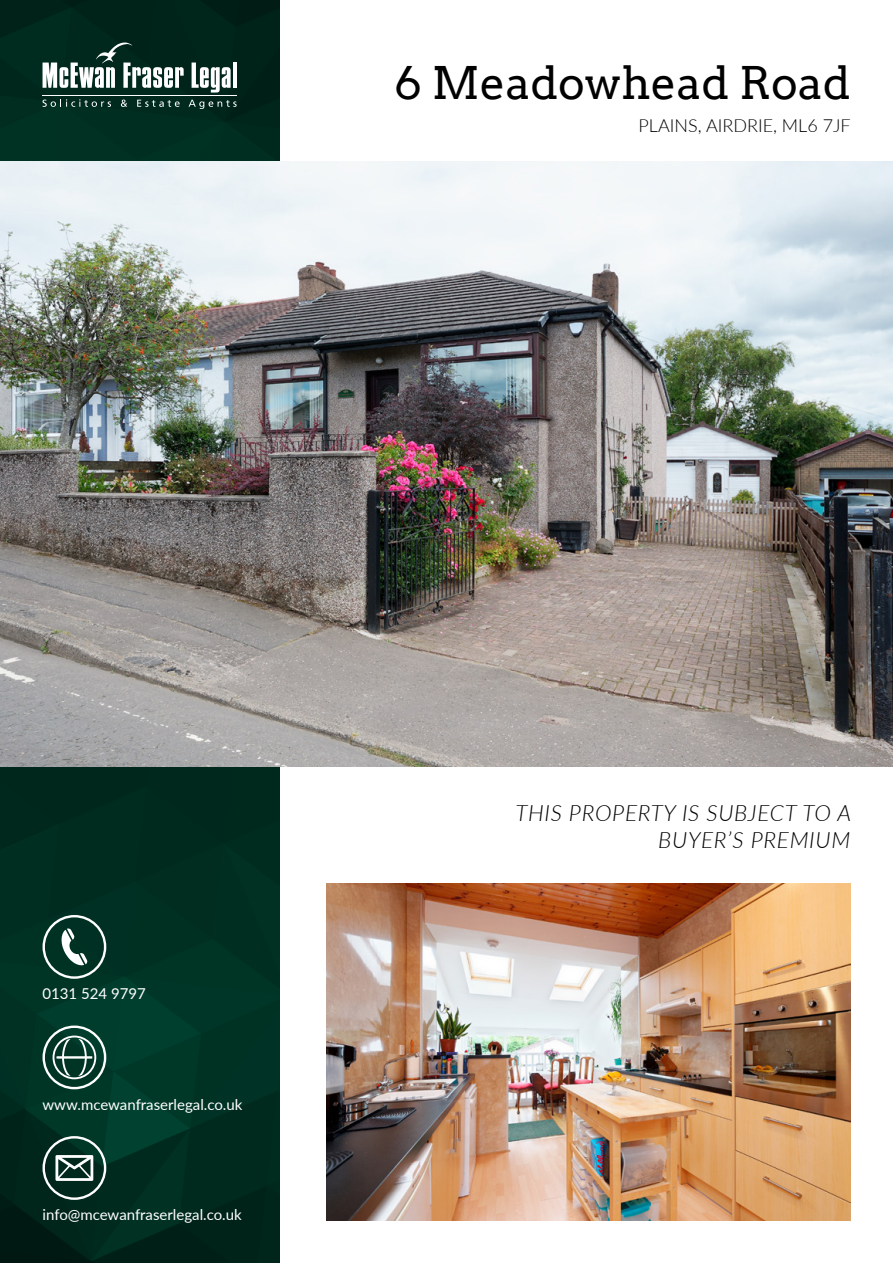
<style>
.page{position:relative;width:893px;height:1263px;background:#fff}
.page>*{position:absolute;margin:0;border:0;box-sizing:border-box;transform-origin:0 0}
.t1{font:45px "Arvo";color:#000}
.t2{font:italic 300 22.5px/27px "Lato";letter-spacing:.03em;color:#000;text-align:right}
.t3{font:300 18px "Lato";color:#000}
.t4{font:15px "Lato";color:#fff}
</style>
<div class="page">
<img style="left:0;top:0;width:279px;height:1263px">
<img style="left:0;top:162px;width:893px;height:605px">
<svg style="left:43px;top:43px;width:141px;height:45px"></svg>
<svg style="left:192px;top:63px;width:39px;height:30px"></svg>
<hr style="left:233px;top:63px;width:4px;height:25px;background:#fff">
<hr style="left:43px;top:95px;width:194px;height:1px;background:#fff">
<svg style="left:43px;top:99px;width:68px;height:8px"></svg>
<svg style="left:121px;top:100px;width:6px;height:7px"></svg>
<svg style="left:137px;top:100px;width:43px;height:7px"></svg>
<svg style="left:189px;top:100px;width:48px;height:9px"></svg>
<img style="left:326px;top:883px;width:524px;height:337px">
<svg style="left:43px;top:915px;width:63px;height:64px;background:#335a4f"></svg>
<svg style="left:43px;top:1025px;width:63px;height:64px;background:#3a6559"></svg>
<svg style="left:43px;top:1136px;width:63px;height:64px;background:#3a5b52"></svg>
<h1 class="t1" style="left:394px;top:55px;width:457px">6 Meadowhead Road</h1>
<p class="t3" style="left:639px;top:113px;width:214px">PLAINS, AIRDRIE, ML6 7JF</p>
<p class="t4" style="left:43px;top:983px;width:105px">0131 524 9797</p>
<p class="t4" style="left:43px;top:1094px;width:201px">www.mcewanfraserlegal.co.uk</p>
<p class="t4" style="left:43px;top:1204px;width:201px">info@mcewanfraserlegal.co.uk</p>
<h2 class="t2" style="left:515px;top:798px;width:337px">THIS PROPERTY IS SUBJECT TO A<br>BUYER’S PREMIUM</h2>
</div>
